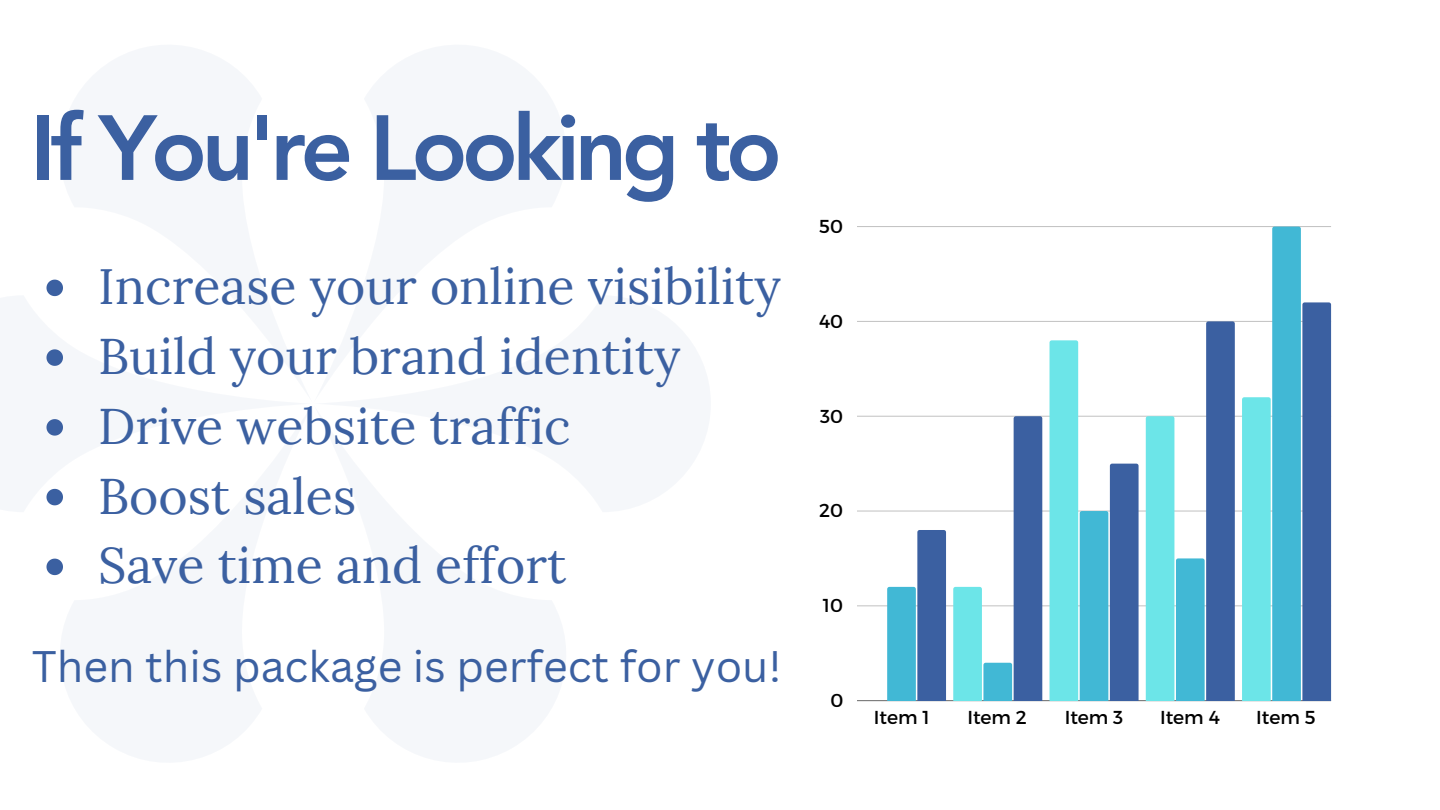
<style>
.page{position:relative;width:1440px;height:810px;background:#fff}
.page>*{position:absolute;margin:0;border:0;box-sizing:border-box;transform-origin:0 0}
.t1{font:800 91.4px "Avenir LT Pro";letter-spacing:-.06em;color:#3b60a1}
.t2{font:50px/69.8px "Lora";color:#3b60a1}
.t3{font:43px "Canva Sans";color:#3b60a1}
.t4{font:18.7px "Montserrat";color:#000}
</style>
<div class="page">
<svg style="left:46px;top:280px;width:17px;height:16px"></svg>
<svg style="left:46px;top:349px;width:17px;height:17px"></svg>
<svg style="left:46px;top:419px;width:17px;height:17px"></svg>
<svg style="left:46px;top:489px;width:17px;height:16px"></svg>
<svg style="left:46px;top:559px;width:17px;height:16px"></svg>
<hr style="left:857px;top:700px;width:474px;height:1px;background:#7f7f7f">
<hr style="left:857px;top:606px;width:474px;height:1px;background:#e9e9e9">
<hr style="left:857px;top:511px;width:474px;height:1px;background:#ddd">
<hr style="left:857px;top:416px;width:474px;height:1px;background:#d2d2d2">
<hr style="left:857px;top:321px;width:474px;height:1px;background:#c6c6c6">
<hr style="left:857px;top:226px;width:474px;height:1px;background:#c4c4c4">
<svg style="left:887px;top:530px;width:59px;height:171px"></svg>
<svg style="left:953px;top:416px;width:89px;height:285px"></svg>
<svg style="left:1050px;top:340px;width:89px;height:361px"></svg>
<svg style="left:1146px;top:321px;width:89px;height:380px"></svg>
<svg style="left:1242px;top:227px;width:89px;height:474px"></svg>
<h1 class="t1" style="left:30px;top:111px;width:753px">If You're Looking to</h1>
<p class="t2" style="left:98px;top:251px;width:684px">Increase your online visibility<br>Build your brand identity<br>Drive website traffic<br>Boost sales<br>Save time and effort</p>
<p class="t3" style="left:32px;top:636px;width:752px">Then this package is perfect for you!</p>
<p class="t4" style="left:819px;top:214px;width:25px">50</p>
<p class="t4" style="left:819px;top:309px;width:26px">40</p>
<p class="t4" style="left:820px;top:404px;width:25px">30</p>
<p class="t4" style="left:819px;top:499px;width:25px">20</p>
<p class="t4" style="left:823px;top:593px;width:22px">10</p>
<p class="t4" style="left:830px;top:688px;width:14px">0</p>
<p class="t4" style="left:874px;top:705px;width:57px">Item 1</p>
<p class="t4" style="left:967px;top:705px;width:61px">Item 2</p>
<p class="t4" style="left:1065px;top:705px;width:60px">Item 3</p>
<p class="t4" style="left:1160px;top:705px;width:61px">Item 4</p>
<p class="t4" style="left:1256px;top:705px;width:61px">Item 5</p>
</div>
